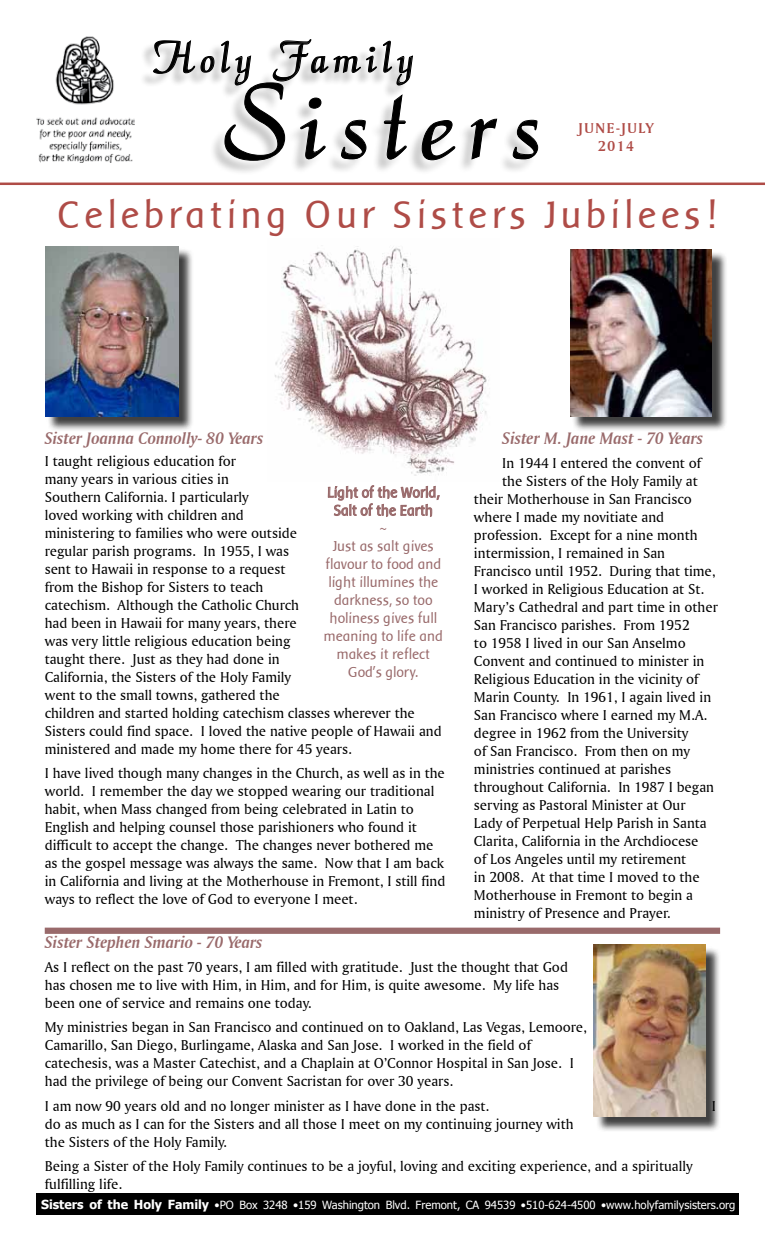
<style>
.page{position:relative;width:765px;height:1260px;background:#fff}
.page>*{position:absolute;margin:0;border:0;box-sizing:border-box;transform-origin:0 0}
.t1{font:119.38px "Calligraphy FLF";letter-spacing:.11em;color:#000}
.t2{font:48.75px "Calligraphy FLF";letter-spacing:.11em;color:#000}
.t3{font:39.88px "Baar Sophia";letter-spacing:.11em;color:#af4c47}
.t4{font:17.5px "Amerigo BT Bold Italic A";color:#996a6b}
.t5{font:15px/18px "Amerigo BT Roman A";color:#000}
.t6{font:15px/18px "Baar Sophia";color:#996a6b;text-align:center}
.t7{font:15px/17.5px "Amerigo BT Bold A";letter-spacing:.11em;color:#af4c47;text-align:center}
.t8{font:11.25px "Tahoma";color:#fff}
.s1{font-weight:700;font-size:12.5px}
</style>
<div class="page">
<div style="left:36px;top:1193px;width:703px;height:22px;background:#000"></div>
<div style="left:209px;top:85px;width:326px;height:91px;background:#000;opacity:.22"></div>
<svg style="left:384px;top:100px;width:23px;height:60px"></svg>
<svg style="left:422px;top:120px;width:33px;height:40px"></svg>
<svg style="left:471px;top:119px;width:26px;height:40px"></svg>
<svg style="left:513px;top:120px;width:25px;height:39px"></svg>
<div style="left:139px;top:42px;width:271px;height:58px;background:#000;opacity:.22"></div>
<svg style="left:0;top:39px;width:377px;height:144px"></svg>
<svg style="left:383px;top:41px;width:30px;height:45px"></svg>
<hr style="left:0;top:183px;width:765px;height:2px;background:#af4c47">
<div style="left:595px;top:946px;width:126px;height:186px;background:#000;opacity:.75"></div>
<img style="left:593px;top:944px;width:112px;height:173px">
<div style="left:47px;top:248px;width:147px;height:184px;background:#000;opacity:.75"></div>
<img style="left:45px;top:246px;width:134px;height:170px">
<div style="left:572px;top:251px;width:156px;height:181px;background:#000;opacity:.75"></div>
<img style="left:570px;top:249px;width:142px;height:167px">
<img style="left:275px;top:246px;width:214px;height:230px">
<svg style="left:328px;top:485px;width:112px;height:32px"></svg>
<div style="left:45px;top:928px;width:675px;height:6px;background:#996a6b"></div>
<h2 class="t2" style="left:149px;top:34px;width:266px">Holy Family</h2>
<h1 class="t1" style="left:224px;top:66px;width:320px">Sisters</h1>
<p class="t7" style="left:578px;top:119px;width:77px">JUNE-JULY<br>2014</p>
<h3 class="t3" style="left:58px;top:194px;width:660px">Celebrating Our Sisters Jubilees!</h3>
<p class="t4" style="left:45px;top:427px;width:220px">Sister Joanna Connolly- 80 Years</p>
<p class="t5" style="left:45px;top:451px;width:398px">I taught religious education for<br>many years in various cities in<br>Southern California. I particularly<br>loved working with children and<br>ministering to families who were outside<br>regular parish programs. In 1955, I was<br>sent to Hawaii in response to a request<br>from the Bishop for Sisters to teach<br>catechism. Although the Catholic Church<br>had been in Hawaii for many years, there<br>was very little religious education being<br>taught there. Just as they had done in<br>California, the Sisters of the Holy Family<br>went to the small towns, gathered the<br>children and started holding catechism classes wherever the Sisters could find space. I loved the native people of Hawaii and ministered and made my home there for 45 years.</p>
<p class="t5" style="left:45px;top:764px;width:402px">I have lived though many changes in the Church, as well as in the world. I remember the day we stopped wearing our traditional habit, when Mass changed from being celebrated in Latin to English and helping counsel those parishioners who found it difficult to accept the change. The changes never bothered me as the gospel message was always the same. Now that I am back in California and living at the Motherhouse in Fremont, I still find ways to reflect the love of God to everyone I meet.</p>
<p class="t6" style="left:324px;top:483px;width:121px">Light of the World,<br>Salt of the Earth<br>~<br>Just as salt gives flavour to food and light illumines the darkness, so too holiness gives full meaning to life and makes it reflect<br>God’s glory.</p>
<p class="t4" style="left:502px;top:427px;width:202px">Sister M. Jane Mast - 70 Years</p>
<p class="t5" style="left:502px;top:454px;width:200px">In 1944 I entered the convent of</p>
<p class="t5" style="left:502px;top:472px;width:197px">the Sisters of the Holy Family at</p>
<p class="t5" style="left:474px;top:490px;width:219px">their Motherhouse in San Francisco</p>
<p class="t5" style="left:474px;top:508px;width:192px">where I made my novitiate and</p>
<p class="t5" style="left:474px;top:526px;width:225px">profession. Except for a nine month</p>
<p class="t5" style="left:474px;top:544px;width:193px">intermission, I remained in San</p>
<p class="t5" style="left:474px;top:562px;width:243px">Francisco until 1952. During that time,</p>
<p class="t5" style="left:474px;top:580px;width:232px">I worked in Religious Education at St.</p>
<p class="t5" style="left:474px;top:598px;width:245px">Mary’s Cathedral and part time in other</p>
<p class="t5" style="left:474px;top:616px;width:217px">San Francisco parishes. From 1952</p>
<p class="t5" style="left:474px;top:634px;width:213px">to 1958 I lived in our San Anselmo</p>
<p class="t5" style="left:474px;top:652px;width:232px">Convent and continued to minister in</p>
<p class="t5" style="left:474px;top:670px;width:226px">Religious Education in the vicinity of</p>
<p class="t5" style="left:474px;top:688px;width:239px">Marin County. In 1961, I again lived in</p>
<p class="t5" style="left:474px;top:706px;width:235px">San Francisco where I earned my M.A.</p>
<p class="t5" style="left:474px;top:724px;width:216px">degree in 1962 from the University</p>
<p class="t5" style="left:474px;top:742px;width:218px">of San Francisco. From then on my</p>
<p class="t5" style="left:474px;top:760px;width:199px">ministries continued at parishes</p>
<p class="t5" style="left:474px;top:778px;width:242px">throughout California. In 1987 I began</p>
<p class="t5" style="left:474px;top:796px;width:213px">serving as Pastoral Minister at Our</p>
<p class="t5" style="left:474px;top:814px;width:234px">Lady of Perpetual Help Parish in Santa</p>
<p class="t5" style="left:474px;top:832px;width:226px">Clarita, California in the Archdiocese</p>
<p class="t5" style="left:474px;top:850px;width:214px">of Los Angeles until my retirement</p>
<p class="t5" style="left:474px;top:868px;width:227px">in 2008. At that time I moved to the</p>
<p class="t5" style="left:474px;top:886px;width:221px">Motherhouse in Fremont to begin a</p>
<p class="t5" style="left:474px;top:904px;width:198px">ministry of Presence and Prayer.</p>
<p class="t4" style="left:45px;top:931px;width:219px">Sister Stephen Smario - 70 Years</p>
<p class="t5" style="left:45px;top:958px;width:525px">As I reflect on the past 70 years, I am filled with gratitude. Just the thought that God has chosen me to live with Him, in Him, and for Him, is quite awesome. My life has been one of service and remains one today.</p>
<p class="t5" style="left:45px;top:1018px;width:544px">My ministries began in San Francisco and continued on to Oakland, Las Vegas, Lemoore, Camarillo, San Diego, Burlingame, Alaska and San Jose. I worked in the field of catechesis, was a Master Catechist, and a Chaplain at O’Connor Hospital in San Jose. I had the privilege of being our Convent Sacristan for over 30 years.</p>
<p class="t5" style="left:45px;top:1096px;width:446px">I am now 90 years old and no longer minister as I have done in the past.</p>
<p class="t5" style="left:712px;top:1096px;width:6px">I</p>
<p class="t5" style="left:45px;top:1114px;width:530px">do as much as I can for the Sisters and all those I meet on my continuing journey with the Sisters of the Holy Family.</p>
<p class="t5" style="left:45px;top:1157px;width:649px">Being a Sister of the Holy Family continues to be a joyful, loving and exciting experience, and a spiritually fulfilling life.</p>
<p class="t8" style="left:41px;top:1197px;width:696px"><span class="s1">Sisters of the Holy Family</span> •PO Box 3248 •159 Washington Blvd. Fremont, CA 94539 •510-624-4500 •www.holyfamilysisters.org</p>
</div>
